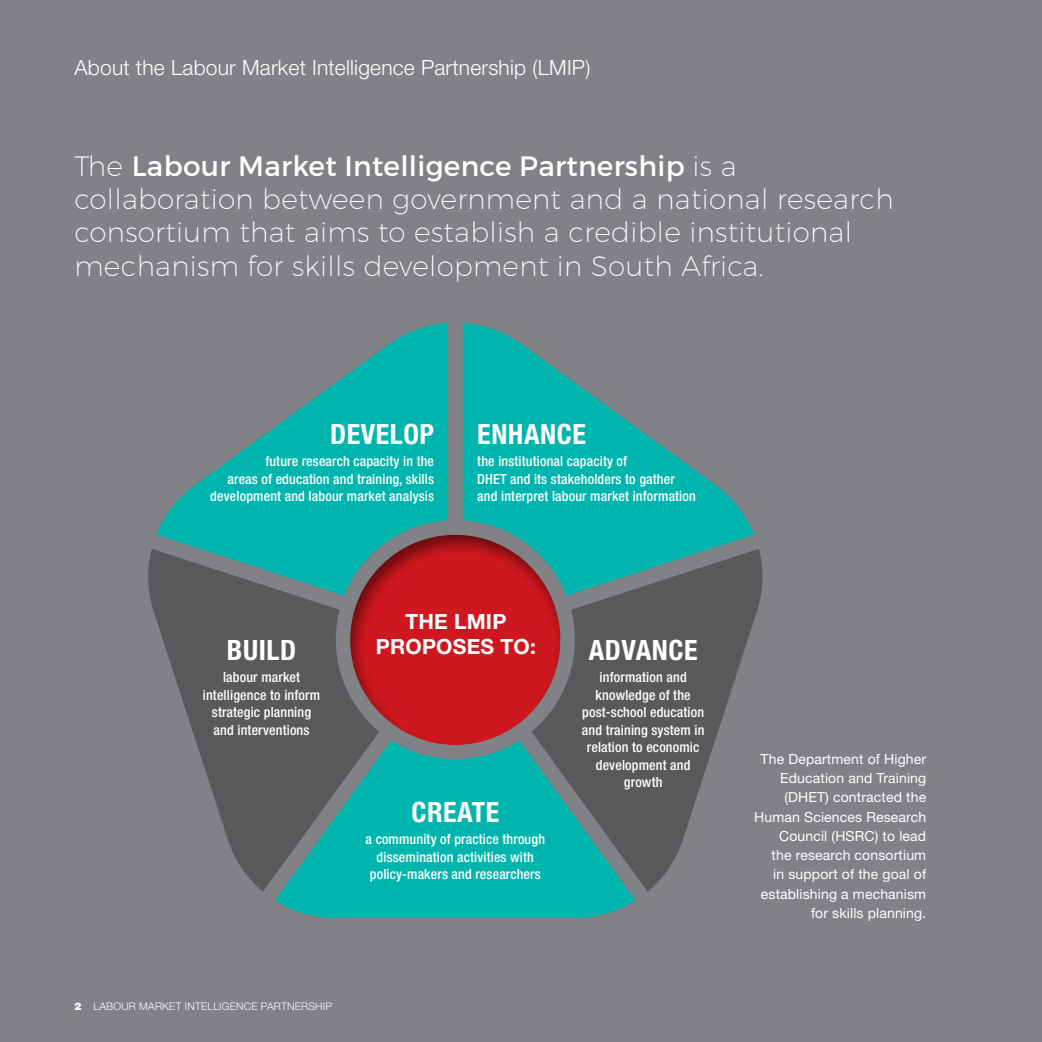
<style>
.page{position:relative;width:1042px;height:1042px;background:#808285}
.page>*{position:absolute;margin:0;border:0;box-sizing:border-box;transform-origin:0 0}
.t1{font:200 28px/33.2px "Montserrat";letter-spacing:.01em;color:#fff}
.t2{font:700 condensed 28px "Helvetica Neue LT Std";letter-spacing:.02em;color:#fff}
.t3{font:300 21px "Helvetica Neue LT Std";letter-spacing:.01em;color:#fff}
.t4{font:700 21px/24.5px "Helvetica Neue LT Std";letter-spacing:.01em;color:#fff;text-align:center}
.t5{font:500 condensed 14px/17.5px "Helvetica Neue LT Std";letter-spacing:.01em;color:#fff;text-align:center}
.t6{font:14px/19.2px "Helvetica Neue LT Std";letter-spacing:.01em;color:#fff;text-align:right}
.t7{font:300 10.5px "Helvetica Neue LT Std";letter-spacing:.02em;color:#fff}
.s1{font-weight:400}
.s2{font-weight:900}
</style>
<div class="page">
<svg style="left:148px;top:549px;width:188px;height:342px;fill:#58595b"></svg>
<svg style="left:156px;top:323px;width:292px;height:272px;fill:#00b5ad"></svg>
<svg style="left:463px;top:323px;width:291px;height:226px;fill:#00b5ad"></svg>
<svg style="left:275px;top:740px;width:361px;height:178px;fill:#00b5ad"></svg>
<svg style="left:531px;top:549px;width:232px;height:342px;fill:#58595b"></svg>
<div style="left:336px;top:522px;width:241px;height:224px;background:#000;opacity:.5"></div>
<h2 class="t3" style="left:74px;top:54px;width:517px">About the Labour Market Intelligence Partnership (LMIP)</h2>
<h1 class="t1" style="left:74px;top:149px;width:821px">The <span class="s1">Labour Market Intelligence Partnership</span> is a collaboration between government and a national research consortium that aims to establish a credible institutional mechanism for skills development in South Africa.</h1>
<h1 class="t2" style="left:330px;top:417px;width:105px">DEVELOP</h1>
<p class="t5" style="left:210px;top:452px;width:225px;text-align:right">future research capacity in the<br>areas of education and training, skills development and labour market analysis</p>
<h1 class="t2" style="left:477px;top:417px;width:110px">ENHANCE</h1>
<p class="t5" style="left:477px;top:452px;width:220px;text-align:left">the institutional capacity of<br>DHET and its stakeholders to gather and interpret labour market information</p>
<h1 class="t2" style="left:227px;top:633px;width:71px">BUILD</h1>
<p class="t5" style="left:203px;top:668px;width:119px">labour market intelligence to inform strategic planning and interventions</p>
<h2 class="t4" style="left:376px;top:609px;width:161px">THE LMIP<br>PROPOSES TO:</h2>
<h1 class="t2" style="left:411px;top:795px;width:89px">CREATE</h1>
<p class="t5" style="left:365px;top:830px;width:181px">a community of practice through dissemination activities with policy-makers and researchers</p>
<h1 class="t2" style="left:589px;top:633px;width:110px">ADVANCE</h1>
<p class="t5" style="left:582px;top:668px;width:124px">information and knowledge of the post-school education and training system in relation to economic development and growth</p>
<p class="t7" style="left:74px;top:999px;width:259px"><span class="s2">2</span> LABOUR MARKET INTELLIGENCE PARTNERSHIP</p>
<p class="t6" style="left:754px;top:749px;width:173px">The Department of Higher<br>Education and Training (DHET) contracted the<br>Human Sciences Research<br>Council (HSRC) to lead<br>the research consortium<br>in support of the goal of establishing a mechanism for skills planning.</p>
</div>
